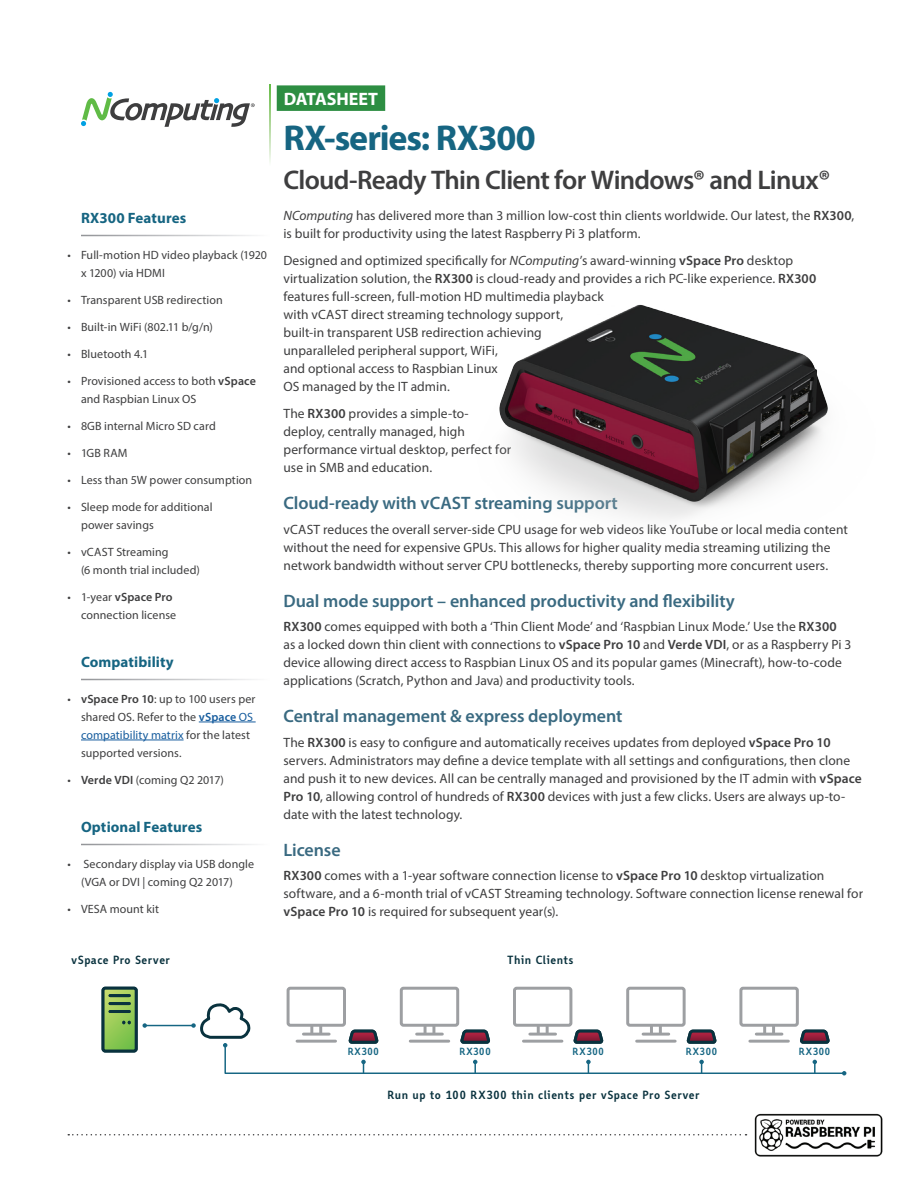
<style>
.page{position:relative;width:918px;height:1188px;background:#fff}
.page>*{position:absolute;margin:0;border:0;box-sizing:border-box;transform-origin:0 0}
.t1{font:700 36px "Myriad Pro";letter-spacing:-.025em;color:#166582}
.t2{font:600 27px "Myriad Pro";letter-spacing:-.03em;color:#3e3e3f}
.t3{font:600 18px "Myriad Pro";letter-spacing:-.005em;color:#3a6a81}
.t4{font:700 18px "Myriad Pro";color:#fff}
.t5{font:700 15px "Myriad Pro";letter-spacing:.005em;color:#166582}
.t6{font:13.5px/18px "Myriad Pro";letter-spacing:.005em;color:#3e3e3f}
.t7{font:12px/18px "Myriad Pro";letter-spacing:.005em;color:#3e3e3f}
.t8{font:700 11.85px "Wayfinding Sans Rg";letter-spacing:.035em;color:#09323e}
.t9{font:700 10.35px "Wayfinding Sans Rg";letter-spacing:.015em;color:#166683}
.s1{font-weight:600}
.s2{font-weight:600;color:#175d9e}
.s3{color:#175d9e}
.s4{font-style:italic}
</style>
<div class="page">
<svg style="left:81px;top:92px;width:174px;height:35px"></svg>
<svg style="left:269px;top:84px;width:2px;height:78px"></svg>
<div style="left:277px;top:85px;width:108px;height:26px;background:#2d8e42"></div>
<img style="left:499px;top:304px;width:329px;height:216px">
<div style="left:102px;top:987px;width:36px;height:65px;border:3px solid #09323e;border-radius:2px"></div>
<hr style="left:145px;top:1025px;width:49px;height:1px;background:#166683">
<svg style="left:142px;top:1023px;width:5px;height:5px"></svg>
<svg style="left:103px;top:988px;width:33px;height:63px;background:#75a651"></svg>
<div style="left:287px;top:987px;width:59px;height:40px;border:3px solid #9d9fa2;border-radius:2px"></div>
<div style="left:400px;top:987px;width:59px;height:40px;border:3px solid #9d9fa2;border-radius:2px"></div>
<div style="left:513px;top:987px;width:59px;height:40px;border:3px solid #9d9fa2;border-radius:2px"></div>
<div style="left:626px;top:987px;width:60px;height:40px;border:3px solid #9d9fa2;border-radius:2px"></div>
<svg style="left:191px;top:998px;width:655px;height:77px"></svg>
<hr style="left:756px;top:1033px;width:26px;height:3px;background:#9d9fa2">
<hr style="left:750px;top:1040px;width:38px;height:3px;background:#9d9fa2">
<div style="left:741px;top:988px;width:56px;height:37px;background:#fff;border-radius:2px"></div>
<div style="left:739px;top:987px;width:60px;height:40px;border:3px solid #9d9fa2;border-radius:2px"></div>
<hr style="left:199px;top:722px;width:57px;height:1px;background:#175d9e">
<hr style="left:81px;top:740px;width:103px;height:1px;background:#175d9e">
<img style="left:755px;top:1113px;width:127px;height:44px">
<svg style="left:68px;top:1134px;width:679px;height:2px"></svg>
<p class="t5" style="left:81px;top:208px;width:107px">RX300 Features</p>
<p class="t7" style="left:81px;top:246px;width:188px;text-indent:-14px">• Full-motion HD video playback (1920 x 1200) via HDMI</p>
<p class="t7" style="left:68px;top:291px;width:157px">• Transparent USB redirection</p>
<p class="t7" style="left:68px;top:318px;width:147px">• Built-in WiFi (802.11 b/g/n)</p>
<p class="t7" style="left:68px;top:345px;width:82px">• Bluetooth 4.1</p>
<p class="t7" style="left:81px;top:372px;width:176px;text-indent:-14px">• Provisioned access to both <span class="s1">vSpace </span>and Raspbian Linux OS</p>
<p class="t7" style="left:68px;top:417px;width:150px">• 8GB internal Micro SD card</p>
<p class="t7" style="left:68px;top:444px;width:62px">• 1GB RAM</p>
<p class="t7" style="left:68px;top:471px;width:186px">• Less than 5W power consumption</p>
<p class="t7" style="left:81px;top:498px;width:133px;text-indent:-14px">• Sleep mode for additional power savings</p>
<p class="t7" style="left:81px;top:543px;width:121px;text-indent:-14px">• vCAST Streaming<br>(6 month trial included)</p>
<p class="t7" style="left:68px;top:588px;width:110px;text-align:right">• 1-year <span class="s1">vSpace Pro </span>connection license</p>
<p class="t5" style="left:81px;top:652px;width:94px">Compatibility</p>
<p class="t7" style="left:81px;top:690px;width:176px;text-indent:-14px">• <span class="s1">vSpace Pro 10</span>: up to 100 users per shared OS. Refer to the <span class="s2">vSpace</span> <span class="s3">OS compatibility matrix</span> for the latest supported versions.</p>
<p class="t7" style="left:68px;top:771px;width:158px">• <span class="s1">Verde VDI</span> (coming Q2 2017)</p>
<p class="t5" style="left:81px;top:817px;width:123px">Optional Features</p>
<p class="t7" style="left:81px;top:855px;width:175px;text-indent:-14px">• Secondary display via USB dongle (VGA or DVI | coming Q2 2017)</p>
<p class="t7" style="left:68px;top:900px;width:93px">• VESA mount kit</p>
<h3 class="t4" style="left:284px;top:87px;width:96px">DATASHEET</h3>
<h1 class="t1" style="left:284px;top:114px;width:254px">RX-series: RX300</h1>
<h2 class="t2" style="left:284px;top:163px;width:548px">Cloud-Ready Thin Client for Windows® and Linux®</h2>
<p class="t6" style="left:284px;top:207px;width:572px"><span class="s4">NComputing</span> has delivered more than 3 million low-cost thin clients worldwide. Our latest, the <span class="s1">RX300</span>, is built for productivity using the latest Raspberry Pi 3 platform.</p>
<p class="t6" style="left:284px;top:252px;width:534px">Designed and optimized specifically for <span class="s4">NComputing</span>’s award-winning <span class="s1">vSpace Pro</span> desktop virtualization solution, the <span class="s1">RX300</span> is cloud-ready and provides a rich PC-like experience. <span class="s1">RX300 </span>features full-screen, full-motion HD multimedia playback<br>with vCAST direct streaming technology support,<br>built-in transparent USB redirection achieving<br>unparalleled peripheral support, WiFi,<br>and optional access to Raspbian Linux<br>OS managed by the IT admin.</p>
<p class="t6" style="left:284px;top:405px;width:229px">The <span class="s1">RX300</span> provides a simple-to&shy;deploy, centrally managed, high performance virtual desktop, perfect for use in SMB and education.</p>
<h3 class="t3" style="left:283px;top:492px;width:336px">Cloud-ready with vCAST streaming support</h3>
<p class="t6" style="left:283px;top:520px;width:566px">vCAST reduces the overall server-side CPU usage for web videos like YouTube or local media content without the need for expensive GPUs. This allows for higher quality media streaming utilizing the network bandwidth without server CPU bottlenecks, thereby supporting more concurrent users.</p>
<h3 class="t3" style="left:283px;top:589px;width:453px">Dual mode support – enhanced productivity and flexibility</h3>
<p class="t6" style="left:283px;top:618px;width:569px"><span class="s1">RX300</span> comes equipped with both a ‘Thin Client Mode’ and ‘Raspbian Linux Mode.’ Use the <span class="s1">RX300 </span>as a locked down thin client with connections to <span class="s1">vSpace Pro 10</span> and <span class="s1">Verde VDI</span>, or as a Raspberry Pi 3 device allowing direct access to Raspbian Linux OS and its popular games (Minecraft), how-to-code applications (Scratch, Python and Java) and productivity tools.</p>
<h3 class="t3" style="left:284px;top:705px;width:341px">Central management &amp; express deployment</h3>
<p class="t6" style="left:284px;top:733px;width:580px">The <span class="s1">RX300</span> is easy to configure and automatically receives updates from deployed <span class="s1">vSpace Pro 10 </span>servers. Administrators may define a device template with all settings and configurations, then clone and push it to new devices. All can be centrally managed and provisioned by the IT admin with <span class="s1">vSpace Pro 10</span>, allowing control of hundreds of <span class="s1">RX300</span> devices with just a few clicks. Users are always up-to&shy;date with the latest technology.</p>
<h3 class="t3" style="left:284px;top:838px;width:59px">License</h3>
<p class="t6" style="left:284px;top:867px;width:581px"><span class="s1">RX300</span> comes with a 1-year software connection license to <span class="s1">vSpace Pro 10</span> desktop virtualization software, and a 6-month trial of vCAST Streaming technology. Software connection license renewal for <span class="s1">vSpace Pro 10</span> is required for subsequent year(s).</p>
<p class="t8" style="left:71px;top:953px;width:100px">vSpace Pro Server</p>
<p class="t8" style="left:507px;top:953px;width:68px">Thin Clients</p>
<p class="t9" style="left:348px;top:1045px;width:33px">RX300</p>
<p class="t9" style="left:459px;top:1045px;width:33px">RX300</p>
<p class="t9" style="left:573px;top:1045px;width:33px">RX300</p>
<p class="t9" style="left:686px;top:1045px;width:33px">RX300</p>
<p class="t9" style="left:799px;top:1045px;width:33px">RX300</p>
<p class="t8" style="left:388px;top:1087px;width:313px">Run up to 100 RX300 thin clients per vSpace Pro Server</p>
</div>
